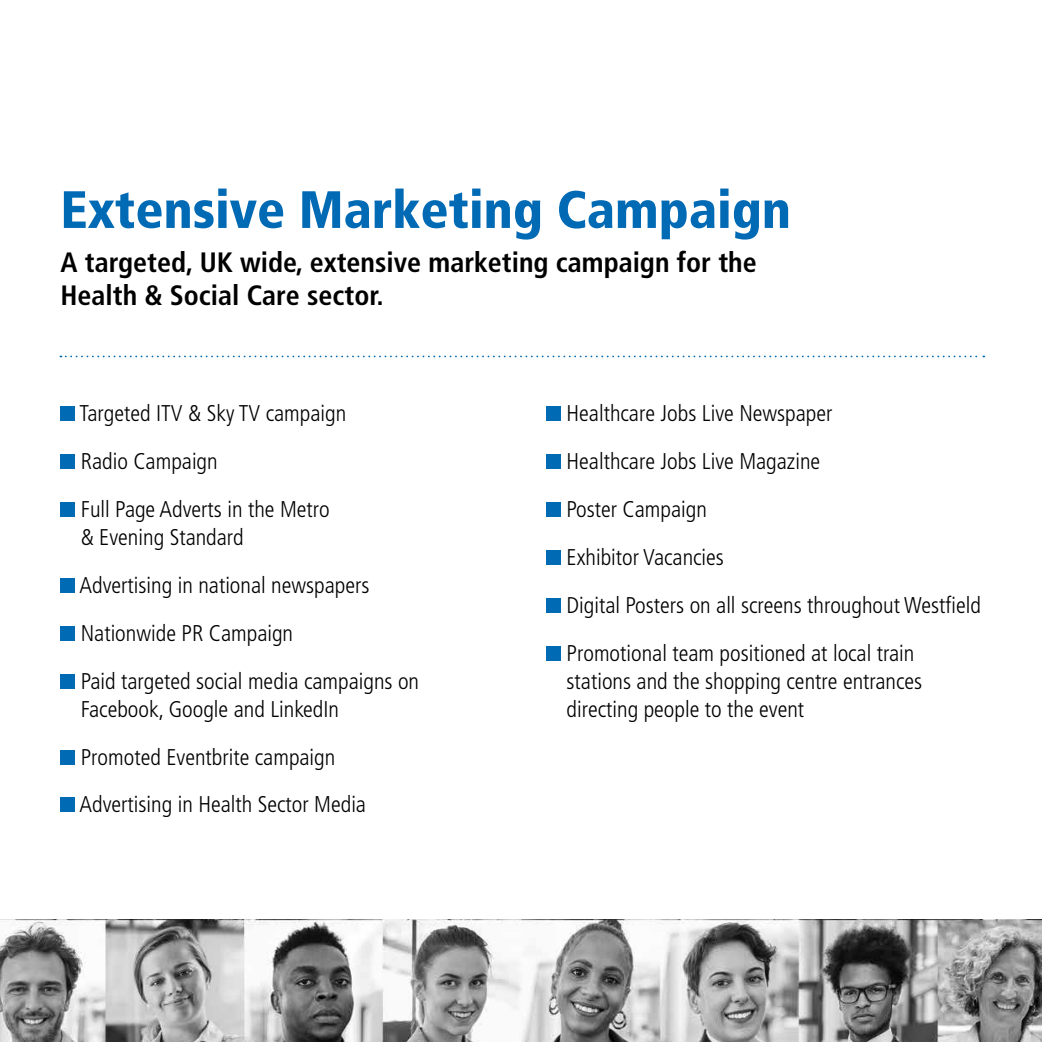
<style>
.page{position:relative;width:1042px;height:1042px;background:#fff}
.page>*{position:absolute;margin:0;border:0;box-sizing:border-box;transform-origin:0 0}
.t1{font:900 condensed 52.5px "Frutiger LT Pro";color:#006ab4}
.t2{font:700 condensed 28px/33.2px "Frutiger LT Pro";color:#000}
.t3{font:300 condensed 22.75px/47.8px "Frutiger LT Pro";color:#000}
</style>
<div class="page">
<div style="left:60px;top:406px;width:15px;height:15px;background:#006ab4"></div>
<div style="left:60px;top:454px;width:15px;height:15px;background:#006ab4"></div>
<div style="left:60px;top:502px;width:15px;height:15px;background:#006ab4"></div>
<div style="left:60px;top:578px;width:15px;height:15px;background:#006ab4"></div>
<div style="left:60px;top:626px;width:15px;height:15px;background:#006ab4"></div>
<div style="left:60px;top:674px;width:15px;height:15px;background:#006ab4"></div>
<div style="left:60px;top:749px;width:15px;height:15px;background:#006ab4"></div>
<div style="left:60px;top:797px;width:15px;height:15px;background:#006ab4"></div>
<div style="left:546px;top:406px;width:15px;height:15px;background:#006ab4"></div>
<div style="left:546px;top:454px;width:15px;height:15px;background:#006ab4"></div>
<div style="left:546px;top:502px;width:15px;height:15px;background:#006ab4"></div>
<div style="left:546px;top:550px;width:15px;height:15px;background:#006ab4"></div>
<div style="left:546px;top:598px;width:15px;height:15px;background:#006ab4"></div>
<div style="left:546px;top:646px;width:15px;height:15px;background:#006ab4"></div>
<svg style="left:60px;top:356px;width:924px;height:1px"></svg>
<img style="left:0;top:920px;width:1041px;height:122px">
<hr style="left:1041px;top:920px;width:1px;height:122px;background:#006ab4">
<h1 class="t1" style="left:60px;top:178px;width:732px">Extensive Marketing Campaign</h1>
<p class="t2" style="left:60px;top:245px;width:698px">A targeted, UK wide, extensive marketing campaign for the<br>Health &amp; Social Care sector.</p>
<p class="t3" style="left:79px;top:390px;width:268px">Targeted ITV &amp; Sky TV campaign<br>Radio Campaign<br>Full Page Adverts in the Metro</p>
<p class="t3" style="left:79px;top:513px;width:341px">&amp; Evening Standard<br>Advertising in national newspapers<br>Nationwide PR Campaign<br>Paid targeted social media campaigns on</p>
<p class="t3" style="left:79px;top:685px;width:288px">Facebook, Google and LinkedIn<br>Promoted Eventbrite campaign<br>Advertising in Health Sector Media</p>
<p class="t3" style="left:566px;top:390px;width:416px">Healthcare Jobs Live Newspaper<br>Healthcare Jobs Live Magazine<br>Poster Campaign<br>Exhibitor Vacancies<br>Digital Posters on all screens throughout Westfield<br>Promotional team positioned at local train</p>
<p class="t3" style="left:566px;top:667px;width:357px;line-height:28px">stations and the shopping centre entrances directing people to the event</p>
</div>
